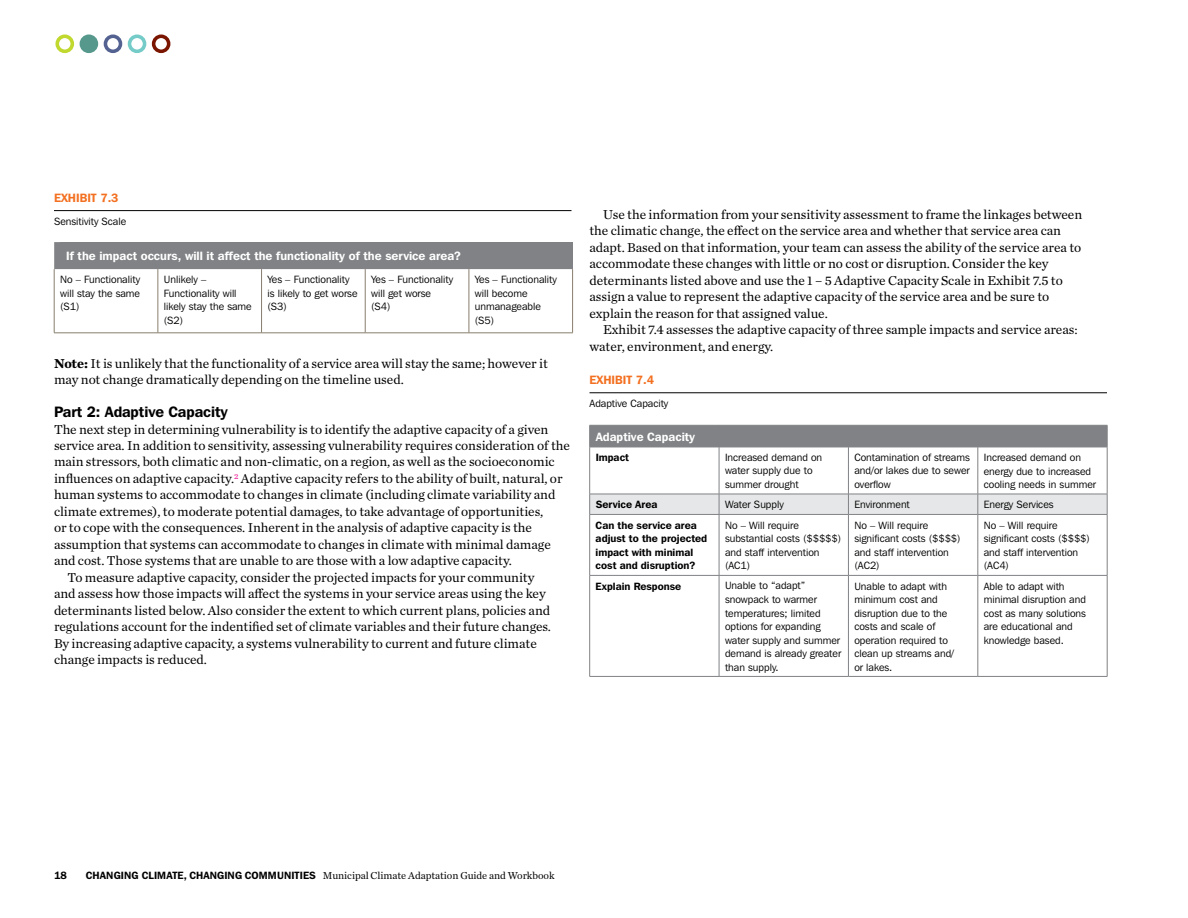
<style>
.page{position:relative;width:1188px;height:918px;background:#fff}
.page>*{position:absolute;margin:0;border:0;box-sizing:border-box;transform-origin:0 0}
.t1{font:600 15px "Franklin Gothic IT Cby BT";letter-spacing:-.005em;color:#000}
.t2{font:13.5px/16.5px "Chronicle Text G1";letter-spacing:-.005em;color:#000}
.t3{font:600 12px "Franklin Gothic IT Cby BT";color:#fff}
.t4{font:600 12px "Franklin Gothic IT Cby BT";color:#f37021}
.t5{font:10.5px/13.5px "Franklin Gothic IT Cby BT";color:#000}
.t6{font:600 10.5px/13.5px "Franklin Gothic IT Cby BT";color:#000}
.t7{font:10.5px "Chronicle Text G1";letter-spacing:-.005em;color:#000}
.s1{font-weight:700}
.s2{font-family:"Franklin Gothic IT Cby BT";font-weight:600}
</style>
<div class="page">
<div style="left:55px;top:34px;width:19px;height:19px;border:4px solid #c1d82f;border-radius:50%"></div>
<div style="left:152px;top:34px;width:18px;height:19px;border:4px solid #7a1600;border-radius:50%"></div>
<div style="left:81px;top:36px;width:15px;height:15px;background:#56998c;border-radius:50%"></div>
<div style="left:80px;top:34px;width:18px;height:19px;border:4px solid #56998c;border-radius:50%"></div>
<div style="left:128px;top:34px;width:18px;height:19px;border:4px solid #74cbc8;border-radius:50%"></div>
<div style="left:104px;top:34px;width:18px;height:19px;border:4px solid #546292;border-radius:50%"></div>
<hr style="left:54px;top:210px;width:518px;height:1px;background:#000">
<hr style="left:590px;top:393px;width:517px;height:1px;background:#000">
<hr style="left:54px;top:269px;width:1px;height:64px;background:#887e6e">
<hr style="left:158px;top:269px;width:1px;height:64px;background:#887e6e">
<hr style="left:261px;top:269px;width:1px;height:64px;background:#887e6e">
<hr style="left:365px;top:269px;width:1px;height:64px;background:#887e6e">
<hr style="left:469px;top:269px;width:1px;height:64px;background:#887e6e">
<hr style="left:572px;top:269px;width:1px;height:64px;background:#887e6e">
<hr style="left:54px;top:333px;width:104px;height:1px;background:#887e6e">
<hr style="left:158px;top:333px;width:104px;height:1px;background:#887e6e">
<hr style="left:262px;top:333px;width:103px;height:1px;background:#887e6e">
<hr style="left:365px;top:333px;width:104px;height:1px;background:#887e6e">
<hr style="left:469px;top:333px;width:104px;height:1px;background:#887e6e">
<div style="left:60px;top:242px;width:513px;height:27px;background:#808285"></div>
<div style="left:589px;top:425px;width:519px;height:22px;background:#808285"></div>
<hr style="left:590px;top:447px;width:129px;height:1px;background:#808285">
<hr style="left:589px;top:447px;width:1px;height:47px;background:#808285">
<hr style="left:719px;top:447px;width:129px;height:1px;background:#808285">
<hr style="left:719px;top:447px;width:1px;height:47px;background:#808285">
<hr style="left:848px;top:447px;width:130px;height:1px;background:#808285">
<hr style="left:848px;top:447px;width:1px;height:47px;background:#808285">
<hr style="left:978px;top:447px;width:129px;height:1px;background:#808285">
<hr style="left:978px;top:447px;width:1px;height:47px;background:#808285">
<hr style="left:1107px;top:447px;width:1px;height:47px;background:#808285">
<div style="left:589px;top:494px;width:519px;height:20px;background:#e6e7e8"></div>
<hr style="left:590px;top:514px;width:129px;height:1px;background:#808285">
<hr style="left:589px;top:515px;width:1px;height:60px;background:#808285">
<hr style="left:719px;top:514px;width:129px;height:1px;background:#808285">
<hr style="left:719px;top:515px;width:1px;height:60px;background:#808285">
<hr style="left:848px;top:514px;width:130px;height:1px;background:#808285">
<hr style="left:848px;top:515px;width:1px;height:60px;background:#808285">
<hr style="left:978px;top:514px;width:129px;height:1px;background:#808285">
<hr style="left:978px;top:515px;width:1px;height:60px;background:#808285">
<hr style="left:1107px;top:515px;width:1px;height:60px;background:#808285">
<hr style="left:590px;top:575px;width:129px;height:1px;background:#808285">
<hr style="left:589px;top:576px;width:1px;height:100px;background:#808285">
<hr style="left:719px;top:575px;width:129px;height:1px;background:#808285">
<hr style="left:719px;top:576px;width:1px;height:100px;background:#808285">
<hr style="left:848px;top:575px;width:130px;height:1px;background:#808285">
<hr style="left:848px;top:576px;width:1px;height:100px;background:#808285">
<hr style="left:978px;top:575px;width:129px;height:1px;background:#808285">
<hr style="left:978px;top:576px;width:1px;height:100px;background:#808285">
<hr style="left:1107px;top:576px;width:1px;height:100px;background:#808285">
<hr style="left:590px;top:676px;width:129px;height:1px;background:#808285">
<hr style="left:719px;top:676px;width:129px;height:1px;background:#808285">
<hr style="left:848px;top:676px;width:130px;height:1px;background:#808285">
<hr style="left:978px;top:676px;width:129px;height:1px;background:#808285">
<p class="t4" style="left:54px;top:190px;width:21px">EXHIBIT</p>
<p class="t4" style="left:100px;top:190px;width:20px">7.3</p>
<p class="t5" style="left:54px;top:214px;width:74px">Sensitivity Scale</p>
<p class="t3" style="left:66px;top:249px;width:396px">If the impact occurs, will it affect the functionality of the service area?</p>
<p class="t5" style="left:60px;top:273px;width:81px;text-align:justify">No – Functionality will stay the same (S1)</p>
<p class="t5" style="left:164px;top:273px;width:89px">Unlikely –<br>Functionality will likely stay the same (S2)</p>
<p class="t5" style="left:268px;top:273px;width:91px">Yes – Functionality is likely to get worse (S3)</p>
<p class="t5" style="left:371px;top:273px;width:83px">Yes – Functionality will get worse<br>(S4)</p>
<p class="t5" style="left:475px;top:273px;width:83px">Yes – Functionality will become unmanageable (S5)</p>
<p class="t2" style="left:54px;top:354px;width:495px"><span class="s1">Note:</span> It is unlikely that the functionality of a service area will stay the same; however it may not change dramatically depending on the timeline used.</p>
<p class="t1" style="left:54px;top:402px;width:175px">Part 2: Adaptive Capacity</p>
<p class="t2" style="left:54px;top:420px;width:496px">The next step in determining vulnerability is to identify the adaptive capacity of a given</p>
<p class="t2" style="left:54px;top:437px;width:517px">service area. In addition to sensitivity, assessing vulnerability requires consideration of the</p>
<p class="t2" style="left:54px;top:453px;width:502px">main stressors, both climatic and non-climatic, on a region, as well as the socioeconomic</p>
<p class="t2" style="left:54px;top:470px;width:510px">influences on adaptive capacity.<sup>2</sup> Adaptive capacity refers to the ability of built, natural, or</p>
<p class="t2" style="left:54px;top:486px;width:503px">human systems to accommodate to changes in climate (including climate variability and</p>
<p class="t2" style="left:54px;top:502px;width:491px">climate extremes), to moderate potential damages, to take advantage of opportunities,</p>
<p class="t2" style="left:54px;top:519px;width:479px">or to cope with the consequences. Inherent in the analysis of adaptive capacity is the</p>
<p class="t2" style="left:54px;top:535px;width:498px">assumption that systems can accommodate to changes in climate with minimal damage</p>
<p class="t2" style="left:54px;top:552px;width:459px">and cost. Those systems that are unable to are those with a low adaptive capacity.</p>
<p class="t2" style="left:68px;top:568px;width:468px">To measure adaptive capacity, consider the projected impacts for your community</p>
<p class="t2" style="left:54px;top:585px;width:493px">and assess how those impacts will affect the systems in your service areas using the key</p>
<p class="t2" style="left:54px;top:601px;width:498px">determinants listed below. Also consider the extent to which current plans, policies and</p>
<p class="t2" style="left:54px;top:618px;width:499px">regulations account for the indentified set of climate variables and their future changes.</p>
<p class="t2" style="left:54px;top:634px;width:484px">By increasing adaptive capacity, a systems vulnerability to current and future climate</p>
<p class="t2" style="left:54px;top:651px;width:155px">change impacts is reduced.</p>
<p class="t2" style="left:590px;top:205px;width:494px;text-indent:14px">Use the information from your sensitivity assessment to frame the linkages between the climatic change, the effect on the service area and whether that service area can adapt. Based on that information, your team can assess the ability of the service area to accommodate these changes with little or no cost or disruption. Consider the key determinants listed above and use the 1 – 5 Adaptive Capacity Scale in Exhibit 7.5 to assign a value to represent the adaptive capacity of the service area and be sure to explain the reason for that assigned value.</p>
<p class="t2" style="left:590px;top:321px;width:490px;text-indent:14px">Exhibit 7.4 assesses the adaptive capacity of three sample impacts and service areas: water, environment, and energy.</p>
<p class="t4" style="left:590px;top:372px;width:21px">EXHIBIT</p>
<p class="t4" style="left:636px;top:372px;width:20px">7.4</p>
<p class="t5" style="left:590px;top:396px;width:80px">Adaptive Capacity</p>
<p class="t3" style="left:596px;top:429px;width:101px">Adaptive Capacity</p>
<p class="t6" style="left:596px;top:451px;width:35px">Impact</p>
<p class="t5" style="left:725px;top:450px;width:99px">Increased demand on water supply due to summer drought</p>
<p class="t5" style="left:854px;top:450px;width:117px;text-align:justify">Contamination of streams and/or lakes due to sewer overflow</p>
<p class="t5" style="left:984px;top:450px;width:114px">Increased demand on energy due to increased cooling needs in summer</p>
<p class="t6" style="left:596px;top:498px;width:63px">Service Area</p>
<p class="t5" style="left:725px;top:497px;width:60px">Water Supply</p>
<p class="t5" style="left:854px;top:497px;width:57px">Environment</p>
<p class="t5" style="left:984px;top:497px;width:71px">Energy Services</p>
<p class="t6" style="left:596px;top:518px;width:113px">Can the service area adjust to the projected impact with minimal cost and disruption?</p>
<p class="t5" style="left:725px;top:518px;width:118px">No – Will require substantial costs ($$$$$) and staff intervention (AC1)</p>
<p class="t5" style="left:854px;top:518px;width:108px">No – Will require significant costs ($$$$) and staff intervention (AC2)</p>
<p class="t5" style="left:984px;top:518px;width:108px">No – Will require significant costs ($$$$) and staff intervention (AC4)</p>
<p class="t6" style="left:596px;top:579px;width:87px">Explain Response</p>
<p class="t5" style="left:725px;top:579px;width:118px">Unable to “adapt” snowpack to warmer temperatures; limited options for expanding water supply and summer demand is already greater than supply.</p>
<p class="t5" style="left:854px;top:579px;width:101px">Unable to adapt with minimum cost and disruption due to the costs and scale of operation required to clean up streams and/ or lakes.</p>
<p class="t5" style="left:984px;top:579px;width:104px">Able to adapt with minimal disruption and cost as many solutions are educational and knowledge based.</p>
<p class="t6" style="left:54px;top:868px;width:14px">18</p>
<p class="t7" style="left:86px;top:868px;width:470px"><span class="s2">Changing Climate, Changing Communities</span> Municipal Climate Adaptation Guide and Workbook</p>
</div>
